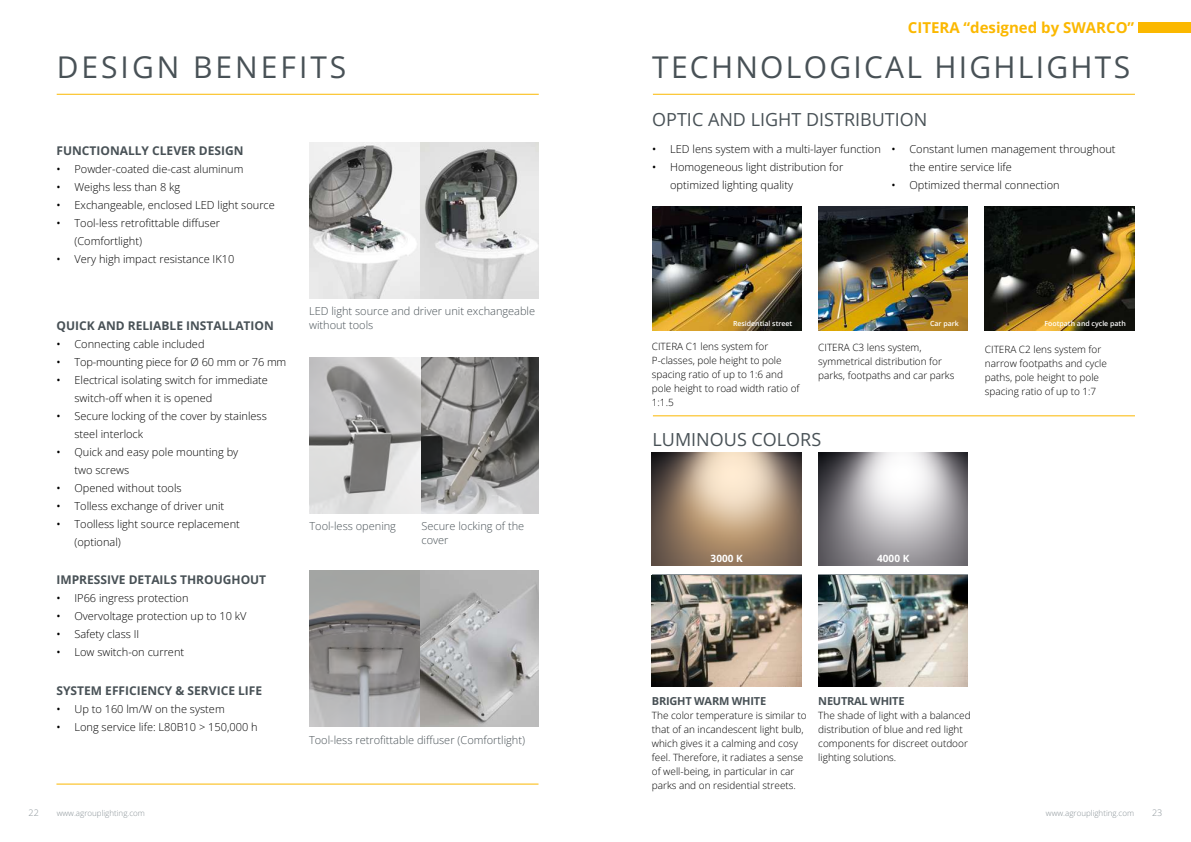
<style>
.page{position:relative;width:1191px;height:842px;background:#fff}
.page>*{position:absolute;margin:0;border:0;box-sizing:border-box;transform-origin:0 0}
.t1{font:30px "Open Sans";letter-spacing:.075em;color:#485156}
.t2{font:30px "Open Sans";letter-spacing:.1em;color:#485156}
.t3{font:18px "Open Sans";color:#485156}
.t4{font:700 15px "Open Sans";color:#fbb800}
.t5{font:700 12px "Open Sans";color:#485156}
.t6{font:300 11px/18px "Open Sans";color:#000}
.t7{font:300 11px/14px "Open Sans";color:#485156}
.t8{font:700 11px "Open Sans";letter-spacing:-.02em;color:#485156}
.t9{font:300 10px/14px "Open Sans";color:#000}
.t10{font:700 10px "Open Sans";color:#fff}
.t11{font:300 9px "Open Sans";color:#899297}
.t12{font:300 8px "Open Sans";color:#899297}
.t13{font:600 7px "Open Sans";color:#fff}
.s1{font-weight:400}
</style>
<div class="page">
<img style="left:421px;top:358px;width:118px;height:155px">
<svg style="left:309px;top:358px;width:112px;height:155px;background:#b9b9b9"></svg>
<img style="left:309px;top:143px;width:112px;height:155px">
<img style="left:421px;top:143px;width:117px;height:155px">
<img style="left:309px;top:571px;width:112px;height:155px">
<svg style="left:421px;top:571px;width:117px;height:155px;background:#b0b0b1"></svg>
<hr style="left:57px;top:94px;width:482px;height:1px;background:#fbb800">
<hr style="left:56px;top:783px;width:482px;height:1px;background:#fbb800">
<hr style="left:653px;top:94px;width:482px;height:1px;background:#fbb800">
<hr style="left:653px;top:415px;width:482px;height:1px;background:#fbb800">
<img style="left:652px;top:207px;width:149px;height:123px">
<div style="left:1138px;top:22px;width:53px;height:11px;background:#fbb800"></div>
<img style="left:818px;top:207px;width:150px;height:123px">
<img style="left:985px;top:207px;width:149px;height:123px">
<img style="left:652px;top:575px;width:149px;height:111px">
<img style="left:818px;top:453px;width:150px;height:112px">
<img style="left:652px;top:453px;width:149px;height:112px">
<img style="left:818px;top:575px;width:150px;height:111px">
<h3 class="t4" style="left:908px;top:17px;width:228px">CITERA “designed by SWARCO”</h3>
<h1 class="t2" style="left:57px;top:47px;width:291px">DESIGN BENEFITS</h1>
<h1 class="t1" style="left:652px;top:47px;width:479px">TECHNOLOGICAL HIGHLIGHTS</h1>
<p class="t5" style="left:56px;top:143px;width:189px">FUNCTIONALLY CLEVER DESIGN</p>
<p class="t6" style="left:56px;top:160px;width:188px"><span class="s1">•</span> Powder-coated die-cast aluminum</p>
<p class="t6" style="left:56px;top:178px;width:125px"><span class="s1">•</span> Weighs less than 8 kg</p>
<p class="t6" style="left:56px;top:196px;width:220px"><span class="s1">•</span> Exchangeable, enclosed LED light source</p>
<p class="t6" style="left:74px;top:214px;width:147px;text-indent:-18px"><span class="s1">•</span> Tool-less retrofittable diffuser (Comfortlight)</p>
<p class="t6" style="left:56px;top:250px;width:179px"><span class="s1">•</span> Very high impact resistance IK10</p>
<p class="t5" style="left:56px;top:318px;width:219px">QUICK AND RELIABLE INSTALLATION</p>
<p class="t6" style="left:56px;top:335px;width:150px"><span class="s1">•</span> Connecting cable included</p>
<p class="t6" style="left:56px;top:353px;width:231px"><span class="s1">•</span> Top-mounting piece for Ø 60 mm or 76 mm</p>
<p class="t6" style="left:74px;top:371px;width:195px;text-indent:-18px"><span class="s1">•</span> Electrical isolating switch for immediate switch-off when it is opened</p>
<p class="t6" style="left:74px;top:407px;width:194px;text-indent:-18px"><span class="s1">•</span> Secure locking of the cover by stainless steel interlock</p>
<p class="t6" style="left:74px;top:443px;width:165px;text-indent:-18px"><span class="s1">•</span> Quick and easy pole mounting by two screws</p>
<p class="t6" style="left:56px;top:479px;width:127px"><span class="s1">•</span> Opened without tools</p>
<p class="t6" style="left:56px;top:497px;width:169px"><span class="s1">•</span> Tolless exchange of driver unit</p>
<p class="t6" style="left:74px;top:515px;width:167px;text-indent:-18px"><span class="s1">•</span> Toolless light source replacement (optional)</p>
<p class="t5" style="left:56px;top:571px;width:211px">IMPRESSIVE DETAILS THROUGHOUT</p>
<p class="t6" style="left:56px;top:588px;width:134px"><span class="s1">•</span> IP66 ingress protection</p>
<p class="t6" style="left:56px;top:606px;width:192px"><span class="s1">•</span> Overvoltage protection up to 10 kV</p>
<p class="t6" style="left:56px;top:624px;width:84px"><span class="s1">•</span> Safety class II</p>
<p class="t6" style="left:56px;top:642px;width:129px"><span class="s1">•</span> Low switch-on current</p>
<p class="t5" style="left:56px;top:683px;width:207px">SYSTEM EFFICIENCY &amp; SERVICE LIFE</p>
<p class="t6" style="left:56px;top:700px;width:170px"><span class="s1">•</span> Up to 160 lm/W on the system</p>
<p class="t6" style="left:56px;top:718px;width:203px"><span class="s1">•</span> Long service life: L80B10 &gt; 150,000 h</p>
<p class="t7" style="left:309px;top:304px;width:227px">LED light source and driver unit exchangeable without tools</p>
<p class="t7" style="left:309px;top:518px;width:88px">Tool-less opening</p>
<p class="t7" style="left:421px;top:518px;width:104px">Secure locking of the cover</p>
<p class="t7" style="left:309px;top:732px;width:217px">Tool-less retrofittable diffuser (Comfortlight)</p>
<h2 class="t3" style="left:652px;top:107px;width:277px">OPTIC AND LIGHT DISTRIBUTION</h2>
<p class="t6" style="left:652px;top:139px;width:230px"><span class="s1">•</span> LED lens system with a multi-layer function</p>
<p class="t6" style="left:670px;top:157px;width:175px;text-indent:-18px"><span class="s1">•</span> Homogeneous light distribution for optimized lighting quality</p>
<p class="t6" style="left:909px;top:139px;width:208px;text-indent:-18px"><span class="s1">•</span> Constant lumen management throughout the entire service life</p>
<p class="t6" style="left:891px;top:175px;width:170px"><span class="s1">•</span> Optimized thermal connection</p>
<p class="t13" style="left:733px;top:318px;width:61px">Residential street</p>
<p class="t13" style="left:930px;top:318px;width:30px">Car park</p>
<p class="t13" style="left:1044px;top:319px;width:83px">Footpath and cycle path</p>
<p class="t9" style="left:652px;top:340px;width:149px">CITERA C1 lens system for<br>P-classes, pole height to pole spacing ratio of up to 1:6 and pole height to road width ratio of<br>1:1.5</p>
<p class="t9" style="left:818px;top:340px;width:138px">CITERA C3 lens system, symmetrical distribution for parks, footpaths and car parks</p>
<p class="t9" style="left:985px;top:342px;width:124px">CITERA C2 lens system for narrow footpaths and cycle paths, pole height to pole spacing ratio of up to 1:7</p>
<h2 class="t3" style="left:652px;top:427px;width:170px">LUMINOUS COLORS</h2>
<p class="t10" style="left:710px;top:551px;width:34px">3000 K</p>
<p class="t10" style="left:877px;top:551px;width:34px">4000 K</p>
<p class="t8" style="left:652px;top:694px;width:116px">BRIGHT WARM WHITE</p>
<p class="t9" style="left:652px;top:708px;width:156px">The color temperature is similar to that of an incandescent light bulb, which gives it a calming and cosy feel. Therefore, it radiates a sense of well-being, in particular in car parks and on residential streets.</p>
<p class="t8" style="left:818px;top:694px;width:88px">NEUTRAL WHITE</p>
<p class="t9" style="left:818px;top:708px;width:154px">The shade of light with a balanced distribution of blue and red light components for discreet outdoor lighting solutions.</p>
<p class="t11" style="left:29px;top:807px;width:12px">22</p>
<p class="t12" style="left:57px;top:808px;width:90px">www.agrouplighting.com</p>
<p class="t12" style="left:1046px;top:808px;width:90px">www.agrouplighting.com</p>
<p class="t11" style="left:1152px;top:807px;width:12px">23</p>
</div>
